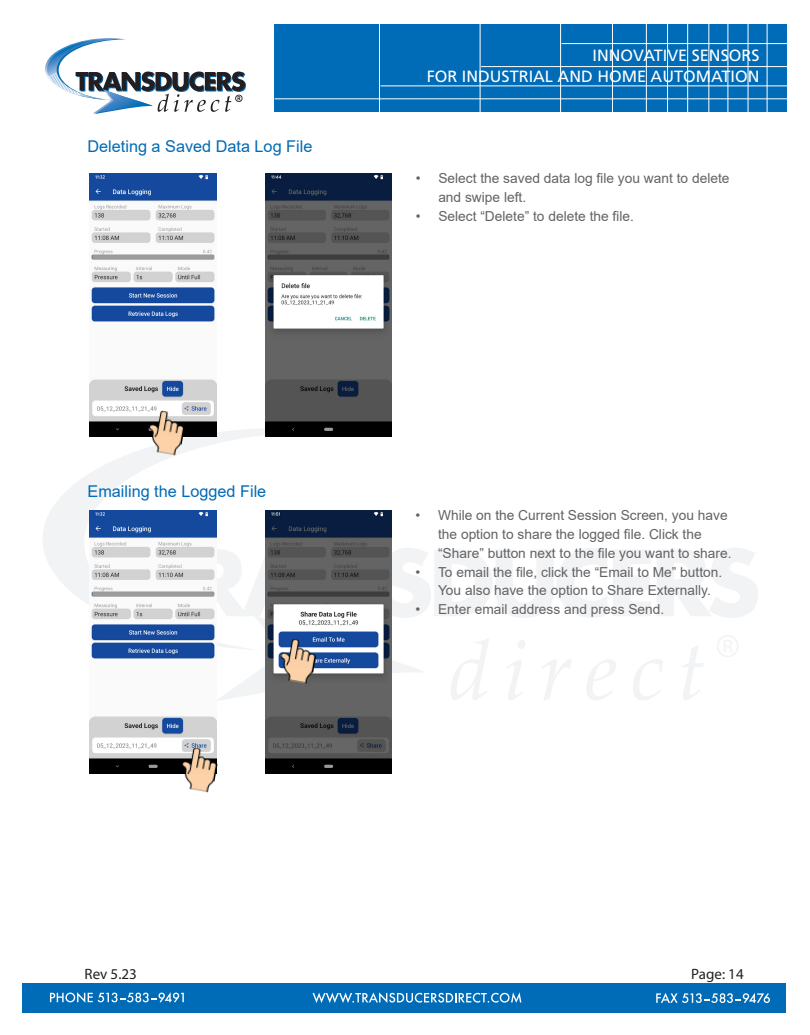
<style>
.page{position:relative;width:810px;height:1035px;background:#fff}
.page>*{position:absolute;margin:0;border:0;box-sizing:border-box;transform-origin:0 0}
.t1{font:16.25px/21.2px "Frutiger LT Std";color:#fff;text-align:right}
.t2{font:16.25px "Arial";color:#006bb6}
.t3{font:15px "Myriad Pro";color:#231f20}
.t4{font:13.75px/18.8px "Arial";color:#636366}
</style>
<div class="page">
<svg style="left:45px;top:38px;width:201px;height:76px"></svg>
<div style="left:274px;top:25px;width:512px;height:87px;background:#006bb6"></div>
<hr style="left:275px;top:99px;width:513px;height:1px;background:#fff">
<hr style="left:381px;top:86px;width:407px;height:1px;background:#fff">
<hr style="left:481px;top:66px;width:307px;height:1px;background:#fff">
<hr style="left:562px;top:43px;width:226px;height:1px;background:#fff">
<hr style="left:767px;top:22px;width:1px;height:104px;background:#fff">
<hr style="left:748px;top:22px;width:1px;height:104px;background:#fff">
<hr style="left:728px;top:22px;width:1px;height:104px;background:#fff">
<hr style="left:709px;top:22px;width:1px;height:104px;background:#fff">
<hr style="left:687px;top:22px;width:1px;height:104px;background:#fff">
<hr style="left:667px;top:22px;width:1px;height:104px;background:#fff">
<hr style="left:646px;top:22px;width:1px;height:104px;background:#fff">
<hr style="left:612px;top:22px;width:1px;height:107px;background:#fff">
<hr style="left:560px;top:22px;width:1px;height:105px;background:#fff">
<hr style="left:480px;top:22px;width:1px;height:108px;background:#fff">
<hr style="left:379px;top:22px;width:1px;height:109px;background:#fff">
<div style="left:23px;top:983px;width:763px;height:29px;background:#006bb6"></div>
<svg style="left:50px;top:992px;width:134px;height:11px"></svg>
<svg style="left:313px;top:992px;width:208px;height:11px"></svg>
<svg style="left:656px;top:993px;width:114px;height:10px"></svg>
<svg style="left:458px;top:548px;width:149px;height:70px"></svg>
<svg style="left:613px;top:550px;width:38px;height:66px"></svg>
<svg style="left:657px;top:548px;width:101px;height:70px"></svg>
<svg style="left:43px;top:428px;width:415px;height:273px"></svg>
<svg style="left:451px;top:638px;width:38px;height:62px"></svg>
<svg style="left:507px;top:640px;width:18px;height:60px"></svg>
<svg style="left:542px;top:659px;width:29px;height:41px"></svg>
<svg style="left:587px;top:660px;width:29px;height:40px"></svg>
<svg style="left:633px;top:659px;width:30px;height:41px"></svg>
<svg style="left:682px;top:646px;width:22px;height:54px"></svg>
<img style="left:90px;top:173px;width:126px;height:264px">
<img style="left:145px;top:409px;width:42px;height:47px">
<img style="left:265px;top:173px;width:127px;height:264px">
<img style="left:90px;top:510px;width:126px;height:264px">
<img style="left:178px;top:746px;width:40px;height:47px">
<img style="left:265px;top:510px;width:127px;height:264px">
<img style="left:277px;top:637px;width:41px;height:48px">
<p class="t2" style="left:88px;top:135px;width:226px">Deleting a Saved Data Log File</p>
<p class="t1" style="left:427px;top:45px;width:334px">INNOVATIVE SENSORS<br>FOR INDUSTRIAL AND HOME AUTOMATION</p>
<p class="t4" style="left:438px;top:169px;width:293px;text-indent:-22px">• Select the saved data log file you want to delete and swipe left.</p>
<p class="t4" style="left:416px;top:207px;width:220px">• Select “Delete” to delete the file.</p>
<p class="t2" style="left:88px;top:480px;width:180px">Emailing the Logged File</p>
<p class="t4" style="left:438px;top:506px;width:295px;text-indent:-22px">• While on the Current Session Screen, you have the option to share the logged file. Click the “Share” button next to the file you want to share.</p>
<p class="t4" style="left:438px;top:562px;width:286px;text-indent:-22px">• To email the file, click the “Email to Me” button.<br>You also have the option to Share Externally.</p>
<p class="t4" style="left:416px;top:600px;width:250px">• Enter email address and press Send.</p>
<p class="t3" style="left:85px;top:964px;width:54px">Rev 5.23</p>
<p class="t3" style="left:691px;top:964px;width:54px">Page: 14</p>
</div>
